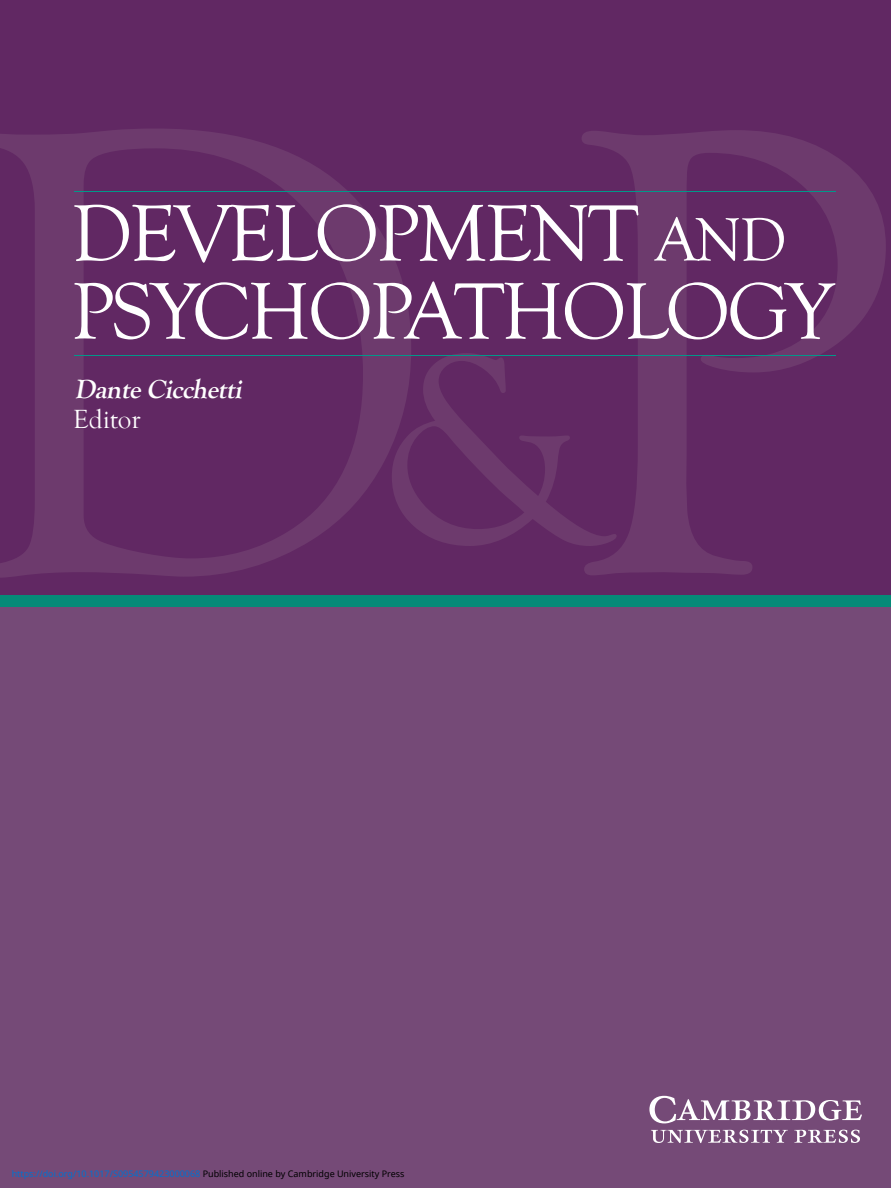
<style>
.page{position:relative;width:891px;height:1188px;background:#fff}
.page>*{position:absolute;margin:0;border:0;box-sizing:border-box;transform-origin:0 0}
.t1{font:italic 700 27.3px "Goudy Old Style T";color:#fff}
.t2{font:27px "Goudy Old Style T";color:#fff}
.t3{font:9px "Noto Sans";color:#0172cf}
.s1{color:#000}
</style>
<div class="page">
<div style="left:0;top:0;width:891px;height:596px;background:#612863"></div>
<div style="left:0;top:596px;width:891px;height:12px;background:#068a78"></div>
<div style="left:0;top:608px;width:891px;height:580px;background:#754a77"></div>
<svg style="left:0;top:129px;width:886px;height:449px"></svg>
<svg style="left:392px;top:353px;width:225px;height:193px"></svg>
<svg style="left:74px;top:204px;width:564px;height:59px"></svg>
<svg style="left:654px;top:217px;width:130px;height:44px"></svg>
<svg style="left:74px;top:281px;width:762px;height:59px"></svg>
<hr style="left:74px;top:355px;width:761px;height:1px;background:#019889">
<hr style="left:74px;top:192px;width:761px;height:1px;background:#019889">
<svg style="left:649px;top:1096px;width:213px;height:27px"></svg>
<svg style="left:651px;top:1130px;width:137px;height:13px"></svg>
<svg style="left:794px;top:1130px;width:66px;height:13px"></svg>
<h1 class="t1" style="left:75px;top:373px;width:174px">DanteCicchetti</h1>
<h2 class="t2" style="left:73px;top:404px;width:69px">Editor</h2>
<p class="t3" style="left:12px;top:1168px;width:394px">https://doi.org/10.1017/S0954579423000068 <span class="s1">Published online by Cambridge University Press</span></p>
</div>
